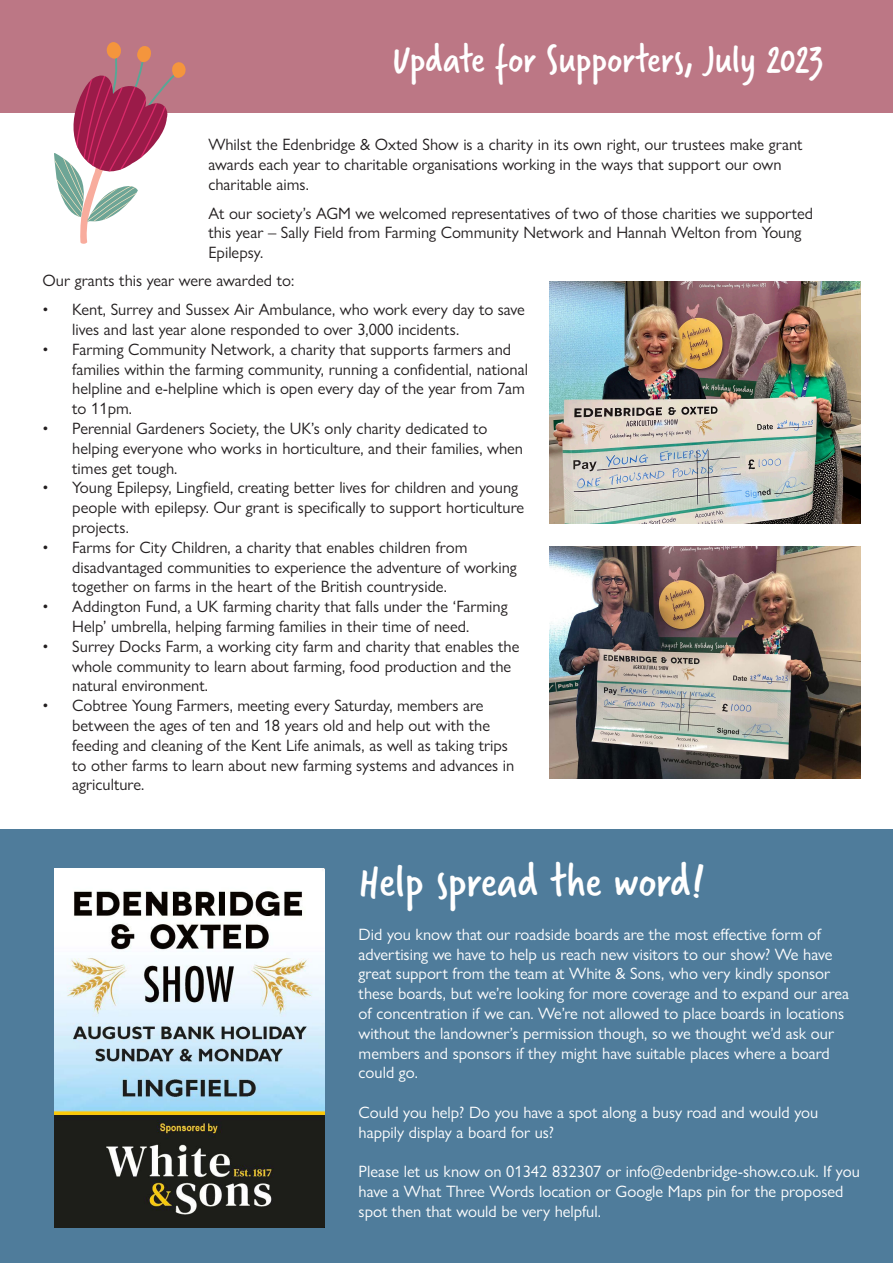
<style>
.page{position:relative;width:893px;height:1263px;background:#fff}
.page>*{position:absolute;margin:0;border:0;box-sizing:border-box;transform-origin:0 0}
.t1{font:49.5px "Verveine";color:#fff}
.t2{font:42px "Verveine";color:#fff}
.t3{font:16.5px/19.8px "Gill Sans Nova";color:#231f20}
.t4{font:16.5px/19.8px "Gill Sans Nova";color:#fff}
</style>
<div class="page">
<div style="left:0;top:0;width:893px;height:113px;background:#bc7785"></div>
<svg style="left:54px;top:42px;width:132px;height:202px"></svg>
<img style="left:550px;top:281px;width:310px;height:242px">
<img style="left:550px;top:546px;width:310px;height:233px">
<div style="left:0;top:829px;width:893px;height:434px;background:#4f7c9b"></div>
<img style="left:54px;top:868px;width:271px;height:359px">
<p class="t2" style="left:392px;top:30px;width:433px">Update for Supporters, July 2023</p>
<p class="t3" style="left:208px;top:135px;width:596px">Whilst the Edenbridge &amp; Oxted Show is a charity in its own right, our trustees make grant awards each year to charitable organisations working in the ways that support our own charitable aims.</p>
<p class="t3" style="left:208px;top:203px;width:606px">At our society’s AGM we welcomed representatives of two of those charities we supported this year – Sally Field from Farming Community Network and Hannah Welton from Young<br>Epilepsy.</p>
<p class="t3" style="left:43px;top:271px;width:253px">Our grants this year were awarded to:</p>
<p class="t3" style="left:72px;top:299px;width:454px;text-indent:-30px">• Kent, Surrey and Sussex Air Ambulance, who work every day to save lives and last year alone responded to over 3,000 incidents.</p>
<p class="t3" style="left:72px;top:339px;width:457px;text-indent:-30px">• Farming Community Network, a charity that supports farmers and families within the farming community, running a confidential, national helpline and e-helpline which is open every day of the year from 7am to 11pm.</p>
<p class="t3" style="left:72px;top:418px;width:452px;text-indent:-30px">• Perennial Gardeners Society, the UK’s only charity dedicated to helping everyone who works in horticulture, and their families, when times get tough.</p>
<p class="t3" style="left:72px;top:478px;width:453px;text-indent:-30px">• Young Epilepsy, Lingfield, creating better lives for children and young people with epilepsy. Our grant is specifically to support horticulture projects.</p>
<p class="t3" style="left:72px;top:537px;width:446px;text-indent:-30px">• Farms for City Children, a charity that enables children from disadvantaged communities to experience the adventure of working together on farms in the heart of the British countryside.</p>
<p class="t3" style="left:43px;top:596px;width:467px;text-align:center">• Addington Fund, a UK farming charity that falls under the ‘Farming<br>Help’ umbrella, helping farming families in their time of need.</p>
<p class="t3" style="left:72px;top:636px;width:449px;text-indent:-30px">• Surrey Docks Farm, a working city farm and charity that enables the whole community to learn about farming, food production and the natural environment.</p>
<p class="t3" style="left:72px;top:695px;width:444px;text-indent:-30px">• Cobtree Young Farmers, meeting every Saturday, members are between the ages of ten and 18 years old and help out with the feeding and cleaning of the Kent Life animals, as well as taking trips to other farms to learn about new farming systems and advances in agriculture.</p>
<p class="t1" style="left:359px;top:847px;width:347px">Help spread the word!</p>
<p class="t4" style="left:359px;top:924px;width:492px">Did you know that our roadside boards are the most effective form of advertising we have to help us reach new visitors to our show? We have great support from the team at White &amp; Sons, who very kindly sponsor these boards, but we’re looking for more coverage and to expand our area of concentration if we can. We’re not allowed to place boards in locations without the landowner’s permission though, so we thought we’d ask our members and sponsors if they might have suitable places where a board could go.</p>
<p class="t4" style="left:359px;top:1102px;width:461px">Could you help? Do you have a spot along a busy road and would you happily display a board for us?</p>
<p class="t4" style="left:359px;top:1162px;width:503px">Please let us know on 01342 832307 or info@edenbridge-show.co.uk. If you have a What Three Words location or Google Maps pin for the proposed spot then that would be very helpful.</p>
</div>
